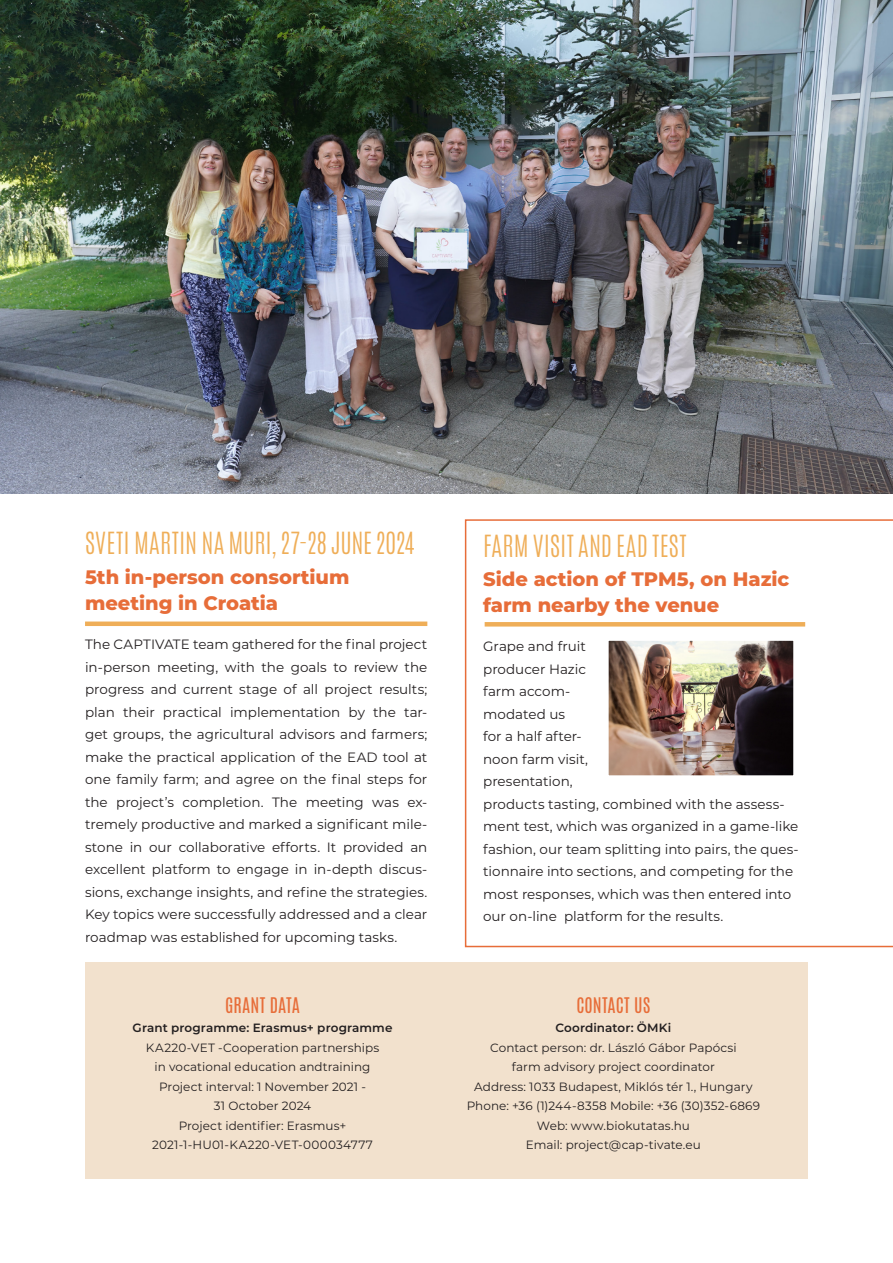
<style>
.page{position:relative;width:893px;height:1263px;background:#fff}
.page>*{position:absolute;margin:0;border:0;box-sizing:border-box;transform-origin:0 0}
.Box_04_Top{font:300 25.5px "Antonio";letter-spacing:.01em;color:#efae58}
.Title_01{font:800 19.5px/25.5px "Montserrat";color:#e76d39}
.Box_06_02{font:18px "Antonio";color:#e76d39}
.Body_Text{font:13.5px/22.5px "Montserrat";color:#231f20;text-align:justify}
.Box_06_01{font:12px/19.5px "Montserrat";letter-spacing:.005em;color:#231f20;text-align:center}
.Box_06_01-2{font:600 12px "Montserrat";letter-spacing:.005em;color:#231f20}
.s1{font-weight:600}
</style>
<div class="page">
<div style="left:85px;top:962px;width:723px;height:217px;background:#f2e1cd"></div>
<img style="left:1px;top:0;width:892px;height:494px">
<div style="left:85px;top:621px;width:342px;height:5px;background:#efae58"></div>
<hr style="left:485px;top:622px;width:320px;height:4px;background:#efae58">
<div style="left:465px;top:519px;width:428px;height:428px;border:2px solid #e76d39"></div>
<img style="left:609px;top:641px;width:184px;height:134px">
<p class="Box_04_Top" style="left:85px;top:525px;width:331px">SVETI MARTIN NA MURI, 27-28 JUNE 2024</p>
<p class="Title_01" style="left:85px;top:563px;width:266px">5th in-person consortium meeting in Croatia</p>
<p class="Body_Text" style="left:85px;top:633px;width:344px">The CAPTIVATE team gathered for the final project in-person meeting, with the goals to review the progress and current stage of all project results; plan their practical implementation by the tar&shy;get groups, the agricultural advisors and farmers; make the practical application of the EAD tool at one family farm; and agree on the final steps for the project’s completion. The meeting was ex&shy;tremely productive and marked a significant mile&shy;stone in our collaborative efforts. It provided an excellent platform to engage in in-depth discus&shy;sions, exchange insights, and refine the strategies.<br>Key topics were successfully addressed and a clear roadmap was established for upcoming tasks.</p>
<p class="Box_06_02" style="left:225px;top:992px;width:76px">GRANT DATA</p>
<p class="Box_06_01" style="left:133px;top:1018px;width:261px"><span class="s1">Grant programme: Erasmus+ programme<br></span>KA220-VET -Cooperation partnerships<br>in vocational education andtraining</p>
<p class="Box_06_01" style="left:159px;top:1076px;width:208px">Project interval: 1 November 2021 -<br>31 October 2024</p>
<p class="Box_06_01" style="left:152px;top:1115px;width:222px">Project identifier: Erasmus+<br>2021-1-HU01-KA220-VET-000034777</p>
<p class="Box_04_Top" style="left:483px;top:527px;width:205px">FARM VISIT AND EAD TEST</p>
<p class="Title_01" style="left:483px;top:565px;width:308px">Side action of TPM5, on Hazic farm nearby the venue</p>
<p class="Body_Text" style="left:483px;top:635px;width:317px;text-align:left">Grape and fruit<br>producer Hazic<br>farm accom-<br>modated us<br>for a half after-<br>noon farm visit,<br>presentation,<br>products tasting, combined with the assess&shy;ment test, which was organized in a game-like fashion, our team splitting into pairs, the ques&shy;tionnaire into sections, and competing for the most responses, which was then entered into our on-line platform for the results.</p>
<p class="Box_06_02" style="left:576px;top:992px;width:75px">CONTACT US</p>
<p class="Box_06_01-2" style="left:555px;top:1019px;width:117px">Coordinator: ÖMKi</p>
<p class="Box_06_01" style="left:490px;top:1037px;width:248px">Contact person: dr. László Gábor Papócsi</p>
<p class="Box_06_01" style="left:512px;top:1057px;width:205px">farm advisory project coordinator</p>
<p class="Box_06_01" style="left:474px;top:1076px;width:280px">Address: 1033 Budapest, Miklós tér 1., Hungary</p>
<p class="Box_06_01" style="left:467px;top:1096px;width:295px">Phone: +36 (1)244-8358 Mobile: +36 (30)352-6869</p>
<p class="Box_06_01" style="left:537px;top:1115px;width:155px">Web: www.biokutatas.hu</p>
<p class="Box_06_01" style="left:526px;top:1135px;width:177px">Email: project@cap-tivate.eu</p>
</div>
